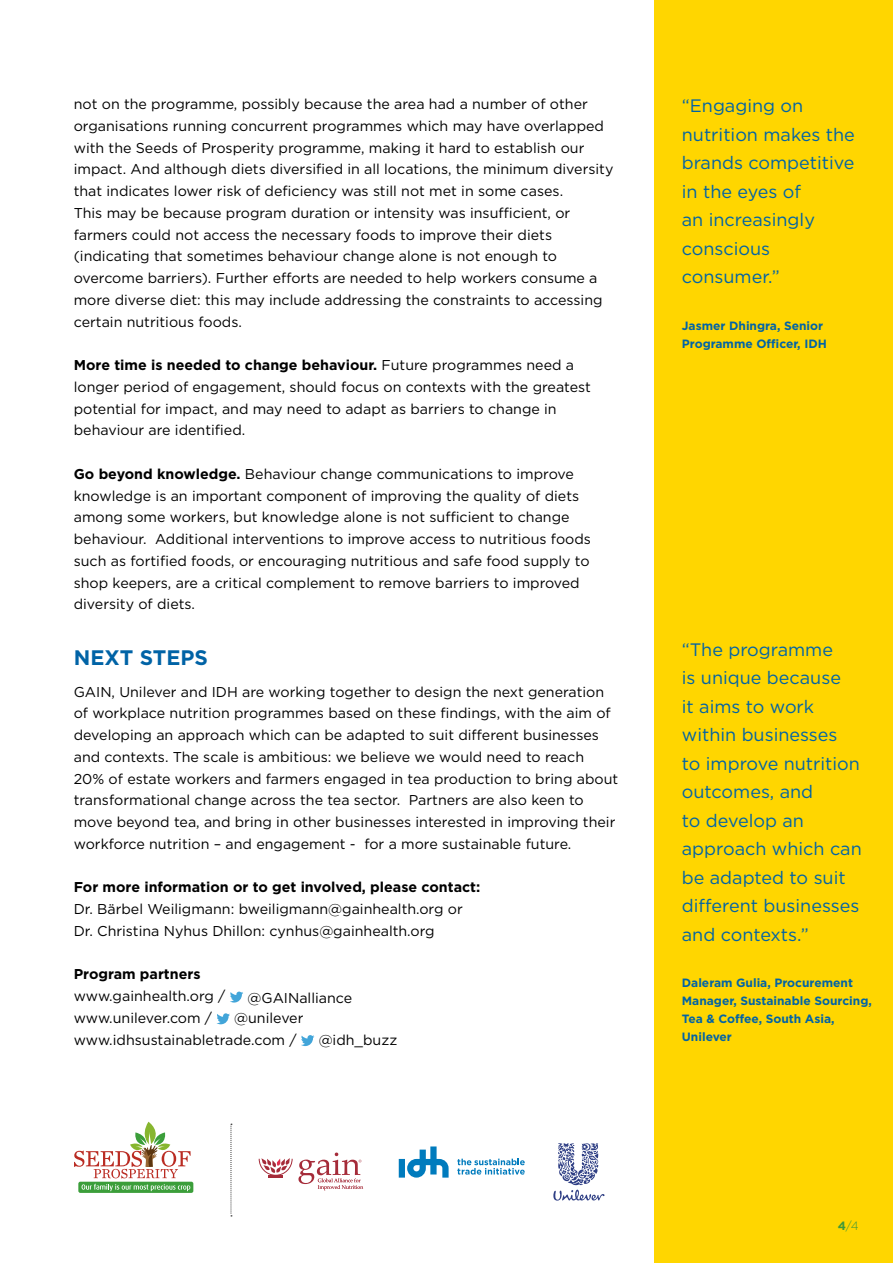
<style>
.page{position:relative;width:893px;height:1263px;background:#fff}
.page>*{position:absolute;margin:0;border:0;box-sizing:border-box;transform-origin:0 0}
.t1{font:700 21px "Gotham";color:#0063a6}
.t2{font:18px/28.5px "Gotham";color:#0063a6}
.t3{font:14.25px/21.8px "Gotham";color:#000}
.t4{font:700 14.25px "Gotham";color:#000}
.t5{font:700 12px/18px "Gotham";color:#0063a6}
.t6{font:300 12px "Gotham";color:#3f993a}
.s1{font-weight:700}
</style>
<div class="page">
<svg style="left:230px;top:991px;width:13px;height:11px"></svg>
<svg style="left:216px;top:1013px;width:14px;height:11px"></svg>
<svg style="left:301px;top:1035px;width:13px;height:11px"></svg>
<div style="left:78px;top:1182px;width:115px;height:11px;background:#3b9e3a;border-radius:2px"></div>
<svg style="left:82px;top:1184px;width:108px;height:7px"></svg>
<svg style="left:74px;top:1122px;width:117px;height:56px"></svg>
<svg style="left:231px;top:1124px;width:1px;height:92px"></svg>
<svg style="left:553px;top:1143px;width:51px;height:57px"></svg>
<svg style="left:399px;top:1146px;width:50px;height:31px"></svg>
<svg style="left:457px;top:1159px;width:68px;height:15px"></svg>
<svg style="left:259px;top:1152px;width:104px;height:38px"></svg>
<div style="left:655px;top:0;width:238px;height:1263px;background:#ffd600"></div>
<p class="t3" style="left:74px;top:93px;width:541px">not on the programme, possibly because the area had a number of other organisations running concurrent programmes which may have overlapped with the Seeds of Prosperity programme, making it hard to establish our impact. And although diets diversified in all locations, the minimum diversity that indicates lower risk of deficiency was still not met in some cases.<br>This may be because program duration or intensity was insufficient, or farmers could not access the necessary foods to improve their diets (indicating that sometimes behaviour change alone is not enough to overcome barriers). Further efforts are needed to help workers consume a more diverse diet: this may include addressing the constraints to accessing certain nutritious foods.</p>
<p class="t3" style="left:74px;top:354px;width:519px"><span class="s1">More time is needed to change behaviour.</span> Future programmes need a longer period of engagement, should focus on contexts with the greatest potential for impact, and may need to adapt as barriers to change in behaviour are identified.</p>
<p class="t3" style="left:74px;top:463px;width:519px"><span class="s1">Go beyond knowledge.</span> Behaviour change communications to improve knowledge is an important component of improving the quality of diets among some workers, but knowledge alone is not sufficient to change behaviour. Additional interventions to improve access to nutritious foods such as fortified foods, or encouraging nutritious and safe food supply to shop keepers, are a critical complement to remove barriers to improved diversity of diets.</p>
<h1 class="t1" style="left:74px;top:644px;width:136px">NEXT STEPS</h1>
<p class="t3" style="left:74px;top:680px;width:546px">GAIN, Unilever and IDH are working together to design the next generation of workplace nutrition programmes based on these findings, with the aim of developing an approach which can be adapted to suit different businesses and contexts. The scale is ambitious: we believe we would need to reach 20% of estate workers and farmers engaged in tea production to bring about transformational change across the tea sector. Partners are also keen to move beyond tea, and bring in other businesses interested in improving their workforce nutrition – and engagement - for a more sustainable future.</p>
<p class="t4" style="left:74px;top:878px;width:408px">For more information or to get involved, please contact:</p>
<p class="t3" style="left:74px;top:898px;width:391px">Dr. Bärbel Weiligmann: bweiligmann@gainhealth.org or<br>Dr. Christina Nyhus Dhillon: cynhus@gainhealth.org</p>
<p class="t4" style="left:74px;top:965px;width:128px">Program partners</p>
<p class="t3" style="left:74px;top:985px;width:153px">www.gainhealth.org /</p>
<p class="t3" style="left:248px;top:986px;width:106px">@GAINalliance</p>
<p class="t3" style="left:74px;top:1006px;width:140px">www.unilever.com /</p>
<p class="t3" style="left:74px;top:1006px;width:231px;text-indent:160px">@unilever www.idhsustainabletrade.com /</p>
<p class="t3" style="left:319px;top:1028px;width:80px">@idh_buzz</p>
<p class="t2" style="left:682px;top:91px;width:174px">“Engaging on nutrition makes the brands competitive in the eyes of<br>an increasingly conscious consumer.”</p>
<p class="t5" style="left:682px;top:316px;width:147px">Jasmer Dhingra, Senior<br>Programme Officer, IDH</p>
<p class="t2" style="left:682px;top:635px;width:181px">“The programme<br>is unique because<br>it aims to work within businesses<br>to improve nutrition outcomes, and<br>to develop an approach which can be adapted to suit different businesses and contexts.”</p>
<p class="t5" style="left:682px;top:974px;width:191px">Daleram Gulia, Procurement<br>Manager, Sustainable Sourcing,<br>Tea &amp; Coffee, South Asia,<br>Unilever</p>
<p class="t6" style="left:838px;top:1218px;width:23px"><span class="s1">4</span>/4</p>
</div>
